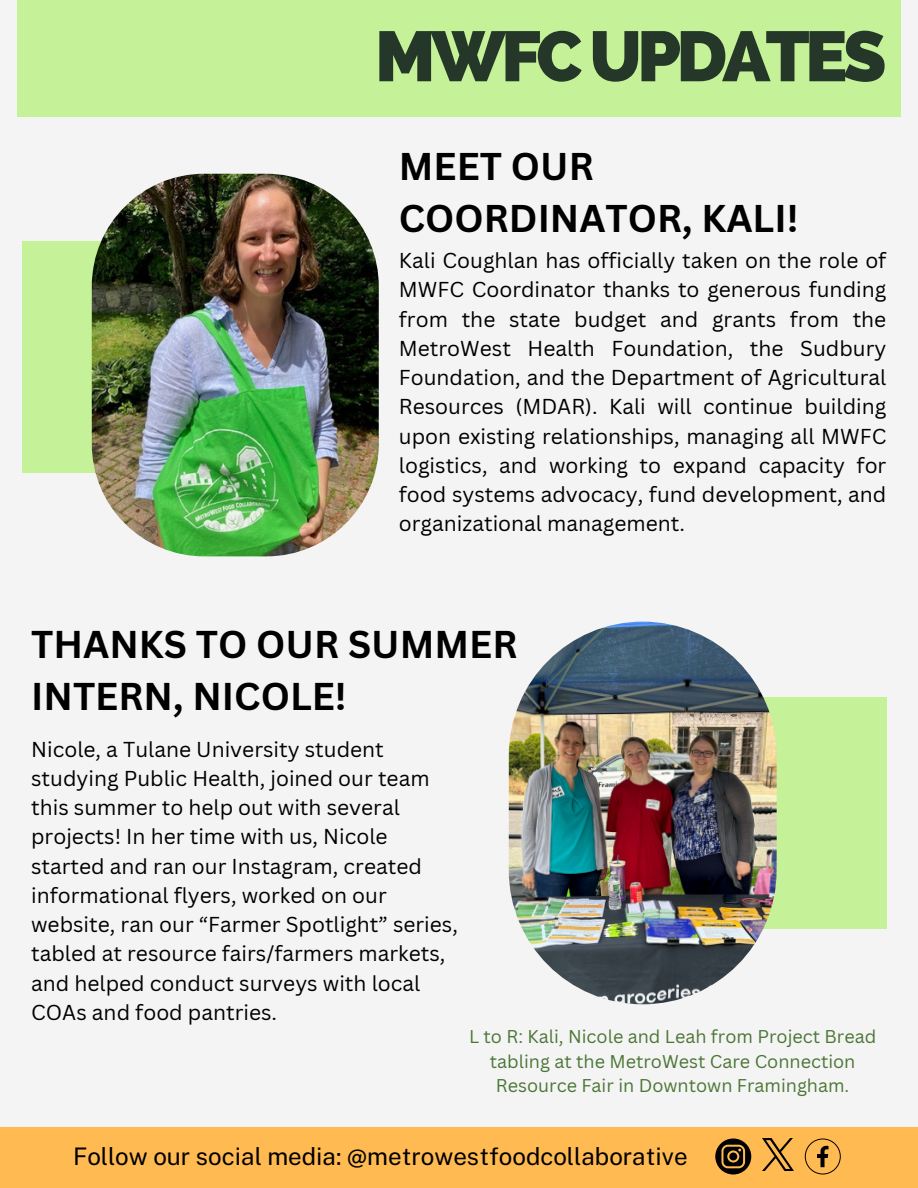
<style>
.page{position:relative;width:918px;height:1188px;background:#f4f4f4}
.page>*{position:absolute;margin:0;border:0;box-sizing:border-box;transform-origin:0 0}
.t1{font:800 70.65px "Raleway";letter-spacing:-.065em;color:#253729}
.t2{font:700 37.65px/51.8px "Canva Sans";color:#000}
.t3{font:24.15px "Public Sans";color:#000}
.t4{font:21px/29.2px "Canva Sans";color:#000;text-align:justify}
.t5{font:18px/24.8px "Canva Sans";color:#4b7636;text-align:center}
</style>
<div class="page">
<div style="left:22px;top:241px;width:185px;height:232px;background:#c5f199"></div>
<div style="left:701px;top:697px;width:185px;height:232px;background:#c5f199"></div>
<div style="left:17px;top:0;width:884px;height:116px;background:#c5f199"></div>
<div style="left:0;top:1128px;width:918px;height:60px;background:#ffba51"></div>
<img style="left:509px;top:622px;width:268px;height:382px;border-radius:134px">
<img style="left:92px;top:174px;width:287px;height:382px">
<svg style="left:715px;top:1139px;width:36px;height:36px"></svg>
<svg style="left:805px;top:1139px;width:36px;height:36px"></svg>
<img style="left:762px;top:1139px;width:32px;height:31px">
<p class="t1" style="left:375px;top:15px;width:513px">MWFC UPDATES</p>
<p class="t2" style="left:399px;top:140px;width:401px">MEET OUR<br>COORDINATOR, KALI!</p>
<p class="t4" style="left:399px;top:245px;width:489px">Kali Coughlan has officially taken on the role of MWFC Coordinator thanks to generous funding from the state budget and grants from the MetroWest Health Foundation, the Sudbury Foundation, and the Department of Agricultural Resources (MDAR). Kali will continue building upon existing relationships, managing all MWFC logistics, and working to expand capacity for food systems advocacy, fund development, and organizational management.</p>
<p class="t2" style="left:31px;top:618px;width:488px">THANKS TO OUR SUMMER<br>INTERN, NICOLE!</p>
<p class="t4" style="left:31px;top:734px;width:428px;text-align:left">Nicole, a Tulane University student studying Public Health, joined our team this summer to help out with several projects! In her time with us, Nicole started and ran our Instagram, created informational flyers, worked on our website, ran our “Farmer Spotlight” series, tabled at resource fairs/farmers markets, and helped conduct surveys with local COAs and food pantries.</p>
<p class="t5" style="left:469px;top:1024px;width:409px">L to R: Kali, Nicole and Leah from Project Bread</p>
<p class="t5" style="left:490px;top:1048px;width:367px">tabling at the MetroWest Care Connection<br>Resource Fair in Downtown Framingham.</p>
<p class="t3" style="left:73px;top:1142px;width:616px">Follow our social media: @metrowestfoodcollaborative</p>
</div>
